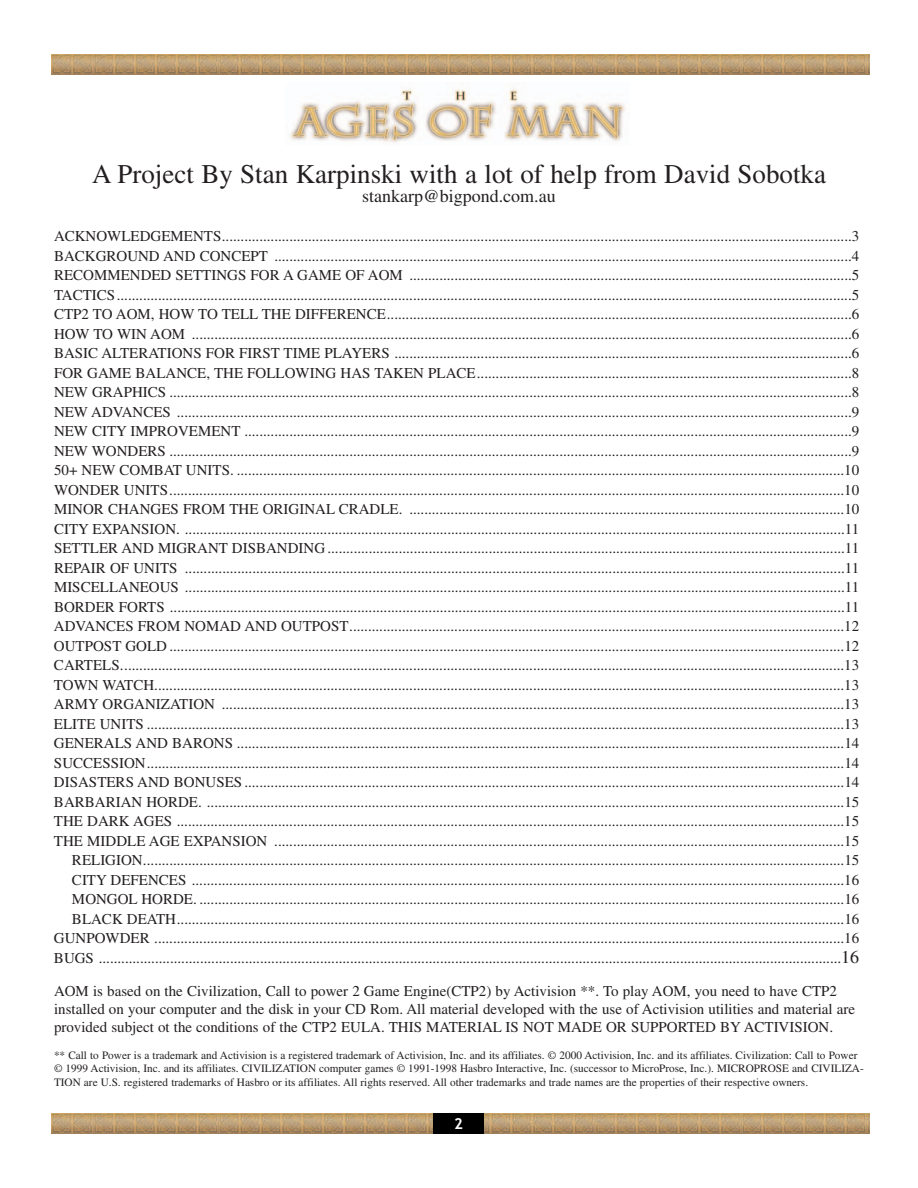
<style>
.page{position:relative;width:918px;height:1188px;background:#fff}
.page>*{position:absolute;margin:0;border:0;box-sizing:border-box;transform-origin:0 0}
.t1{font:27px "Times";color:#231f20}
.t2{font:18px "Times";color:#231f20}
.t3{font:15px/19.5px "Times";color:#231f20;text-align:right}
.t4{font:700 15px "Trebuchet MS";color:#fff}
.t5{font:11.25px/13.5px "Times";color:#231f20}
.s1{font-size:18px}
</style>
<div class="page">
<img style="left:51px;top:54px;width:818px;height:20px">
<img style="left:51px;top:1114px;width:818px;height:20px">
<div style="left:433px;top:1114px;width:51px;height:20px;background:#000"></div>
<img style="left:290px;top:88px;width:335px;height:55px">
<h1 class="t1" style="left:92px;top:164px;width:736px">A Project By Stan Karpinski with a lot of help from David Sobotka</h1>
<p class="t2" style="left:362px;top:190px;width:195px">stankarp@bigpond.com.au</p>
<p class="t3" style="left:54px;top:228px;width:807px">ACKNOWLEDGEMENTS........................................................................................................................................................................3<br>BACKGROUND AND CONCEPT ..........................................................................................................................................................4<br>RECOMMENDED SETTINGS FOR A GAME OF AOM ......................................................................................................................5<br>TACTICS....................................................................................................................................................................................................5<br>CTP2 TO AOM, HOW TO TELL THE DIFFERENCE............................................................................................................................6<br>HOW TO WIN AOM ................................................................................................................................................................................6<br>BASIC ALTERATIONS FOR FIRST TIME PLAYERS ..........................................................................................................................6<br>FOR GAME BALANCE, THE FOLLOWING HAS TAKEN PLACE....................................................................................................8<br>NEW GRAPHICS ......................................................................................................................................................................................8<br>NEW ADVANCES ....................................................................................................................................................................................9<br>NEW CITY IMPROVEMENT ..................................................................................................................................................................9<br>NEW WONDERS ......................................................................................................................................................................................9<br>50+ NEW COMBAT UNITS. ..................................................................................................................................................................10<br>WONDER UNITS....................................................................................................................................................................................10<br>MINOR CHANGES FROM THE ORIGINAL CRADLE. ....................................................................................................................10<br>CITY EXPANSION. ................................................................................................................................................................................11<br>SETTLER AND MIGRANT DISBANDING ..........................................................................................................................................11<br>REPAIR OF UNITS ................................................................................................................................................................................11<br>MISCELLANEOUS ................................................................................................................................................................................11<br>BORDER FORTS ....................................................................................................................................................................................11<br>ADVANCES FROM NOMAD AND OUTPOST....................................................................................................................................12<br>OUTPOST GOLD ....................................................................................................................................................................................12<br>CARTELS.................................................................................................................................................................................................13<br>TOWN WATCH........................................................................................................................................................................................13<br>ARMY ORGANIZATION ......................................................................................................................................................................13<br>ELITE UNITS ..........................................................................................................................................................................................13<br>GENERALS AND BARONS ..................................................................................................................................................................14<br>SUCCESSION..........................................................................................................................................................................................14<br>DISASTERS AND BONUSES ................................................................................................................................................................14<br>BARBARIAN HORDE. ..........................................................................................................................................................................15<br>THE DARK AGES ..................................................................................................................................................................................15<br>THE MIDDLE AGE EXPANSION ........................................................................................................................................................15<br>RELIGION...........................................................................................................................................................................................15<br>CITY DEFENCES ..............................................................................................................................................................................16<br>MONGOL HORDE. ............................................................................................................................................................................16<br>BLACK DEATH..................................................................................................................................................................................16<br>GUNPOWDER ........................................................................................................................................................................................16<br>BUGS ......................................................................................................................................................................................................<span class="s1">16</span></p>
<p class="t3" style="left:54px;top:983px;width:803px;line-height:18px;text-align:left">AOM is based on the Civilization, Call to power 2 Game Engine(CTP2) by Activision **. To play AOM, you need to have CTP2 installed on your computer and the disk in your CD Rom. All material developed with the use of Activision utilities and material are provided subject ot the conditions of the CTP2 EULA. THIS MATERIAL IS NOT MADE OR SUPPORTED BY ACTIVISION.</p>
<p class="t5" style="left:54px;top:1049px;width:811px">** Call to Power is a trademark and Activision is a registered trademark of Activision, Inc. and its affiliates. © 2000 Activision, Inc. and its affiliates. Civilization: Call to Power © 1999 Activision, Inc. and its affiliates. CIVILIZATION computer games © 1991-1998 Hasbro Interactive, Inc. (successor to MicroProse, Inc.). MICROPROSE and CIVILIZA-<br>TION are U.S. registered trademarks of Hasbro or its affiliates. All rights reserved. All other trademarks and trade names are the properties of their respective owners.</p>
<p class="t4" style="left:454px;top:1115px;width:10px">2</p>
</div>
